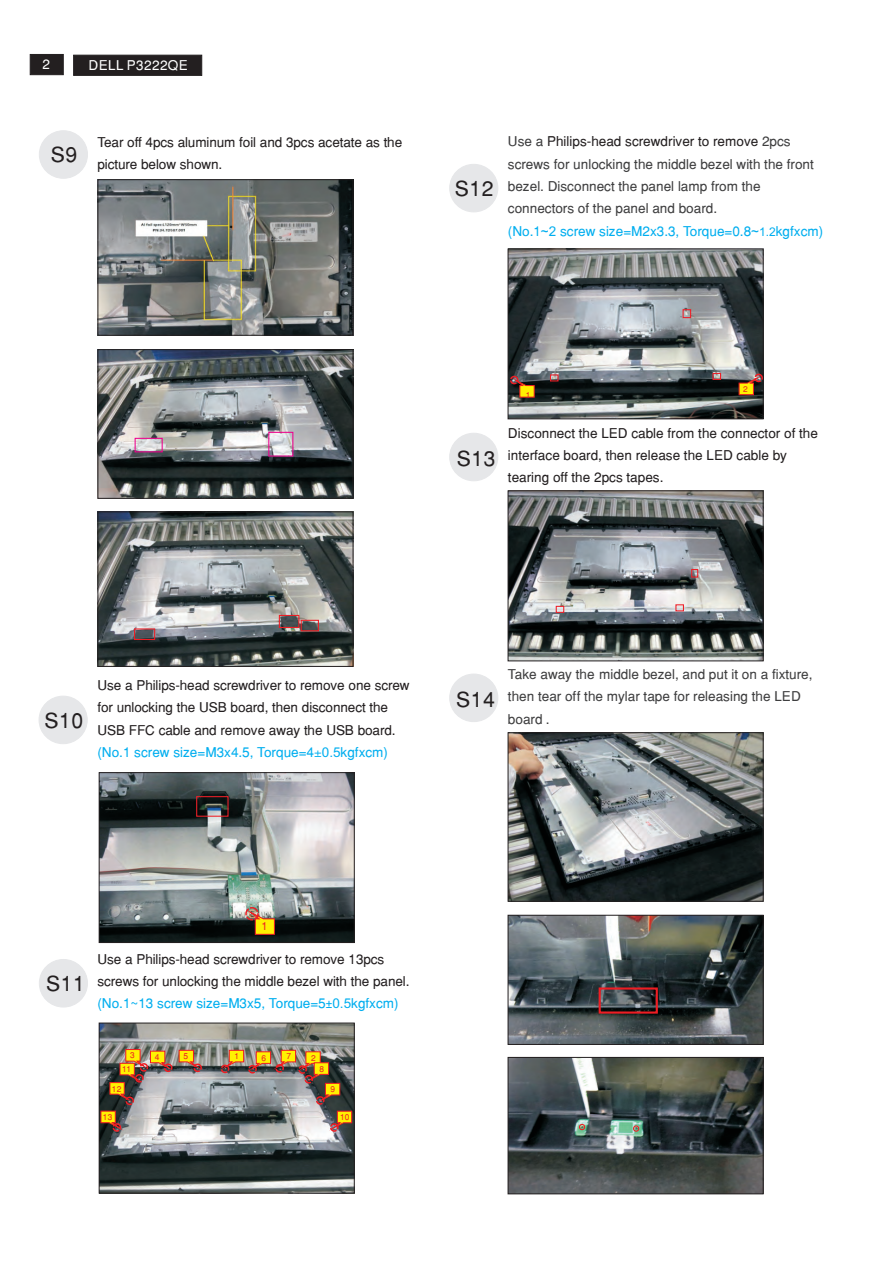
<style>
.page{position:relative;width:893px;height:1263px;background:#fff}
.page>*{position:absolute;margin:0;border:0;box-sizing:border-box;transform-origin:0 0}
.t1{font:21px "Helvetica";letter-spacing:.03em;color:#231f20}
.t2{font:13.5px/22.4px "Helvetica";letter-spacing:-.01em;color:#231f20}
.t3{font:13.5px/22.4px "Helvetica";color:#3e3e3f}
.t4{font:13.5px "Helvetica";letter-spacing:.03em;color:#fff}
.t5{font:11.1px "Helvetica";color:#ee1d23}
.t6{font:8.25px "Helvetica";letter-spacing:.03em;color:#ee1d23}
.s1{color:#231f20}
.s2{color:#00aeef}
.s3{font-family:"Arial";color:#00aeef}
.s4{font-family:"Arial";font-size:12px;color:#00aeef}
.s5{font-family:"Helvetica Neue LT Std";font-size:12.75px;color:#00aeef}
</style>
<div class="page">
<div style="left:449px;top:433px;width:49px;height:48px;background:#e6e7e9;border:1px solid #e6e7e9;border-radius:50%"></div>
<div style="left:39px;top:696px;width:48px;height:48px;background:#e6e7e9;border:1px solid #e6e7e9;border-radius:50%"></div>
<div style="left:449px;top:164px;width:49px;height:48px;background:#e6e7e9;border:1px solid #e6e7e9;border-radius:50%"></div>
<div style="left:449px;top:674px;width:49px;height:48px;background:#e6e7e9;border:1px solid #e6e7e9;border-radius:50%"></div>
<div style="left:39px;top:959px;width:49px;height:48px;background:#e6e7e9;border:1px solid #e6e7e9;border-radius:50%"></div>
<div style="left:30px;top:54px;width:33px;height:21px;background:#231f20;border:1px solid #231f20"></div>
<div style="left:73px;top:55px;width:129px;height:21px;background:#231f20;border:1px solid #231f20"></div>
<div style="left:39px;top:131px;width:49px;height:47px;background:#e6e7e9;border:1px solid #e6e7e9;border-radius:50%"></div>
<img style="left:100px;top:514px;width:251px;height:151px">
<div style="left:98px;top:512px;width:255px;height:155px;border:1px solid #231f20"></div>
<div style="left:134px;top:628px;width:21px;height:12px;border:1px solid #ee1d23"></div>
<div style="left:301px;top:620px;width:18px;height:11px;border:1px solid #ee1d23"></div>
<div style="left:279px;top:615px;width:20px;height:13px;border:1px solid #ee1d23"></div>
<img style="left:100px;top:351px;width:251px;height:145px">
<div style="left:98px;top:349px;width:255px;height:149px;border:1px solid #231f20"></div>
<div style="left:135px;top:438px;width:28px;height:14px;border:1px solid #ed028c"></div>
<div style="left:268px;top:432px;width:25px;height:25px;border:1px solid #ed028c"></div>
<img style="left:100px;top:182px;width:251px;height:151px">
<div style="left:98px;top:180px;width:255px;height:155px;border:1px solid #231f20"></div>
<img style="left:101px;top:774px;width:251px;height:167px">
<div style="left:99px;top:772px;width:255px;height:171px;border:1px solid #231f20"></div>
<svg style="left:244px;top:908px;width:31px;height:27px"></svg>
<div style="left:245px;top:907px;width:14px;height:13px;border:1px dashed #ee1d23;border-radius:50%"></div>
<div style="left:196px;top:796px;width:33px;height:21px;border:1px solid #ee2028"></div>
<img style="left:101px;top:1025px;width:251px;height:166px">
<div style="left:99px;top:1023px;width:255px;height:170px;border:1px solid #231f20"></div>
<div style="left:125px;top:1096px;width:9px;height:9px;border:1px dashed #ee1d23;border-radius:50%"></div>
<div style="left:316px;top:1096px;width:9px;height:9px;border:1px dashed #ee1d23;border-radius:50%"></div>
<img style="left:219px;top:1050px;width:122px;height:54px">
<svg style="left:327px;top:1110px;width:25px;height:22px"></svg>
<img style="left:109px;top:1049px;width:95px;height:55px">
<svg style="left:100px;top:1110px;width:26px;height:22px"></svg>
<img style="left:510px;top:251px;width:251px;height:166px">
<div style="left:508px;top:249px;width:255px;height:170px;border:1px solid #231f20"></div>
<div style="left:550px;top:374px;width:8px;height:7px;border:1px solid #ee2028"></div>
<div style="left:712px;top:373px;width:9px;height:7px;border:1px solid #ee2028"></div>
<div style="left:683px;top:309px;width:8px;height:9px;border:1px solid #ee2028"></div>
<svg style="left:509px;top:376px;width:26px;height:22px"></svg>
<svg style="left:738px;top:374px;width:26px;height:21px"></svg>
<div style="left:510px;top:376px;width:8px;height:8px;border:1px dashed #ee1d23;border-radius:50%"></div>
<img style="left:510px;top:493px;width:251px;height:166px">
<div style="left:508px;top:491px;width:255px;height:170px;border:1px solid #231f20"></div>
<div style="left:675px;top:604px;width:9px;height:7px;border:1px solid #ee2028"></div>
<div style="left:691px;top:569px;width:7px;height:9px;border:1px solid #ee2028"></div>
<div style="left:556px;top:606px;width:8px;height:7px;border:1px solid #ee2028"></div>
<img style="left:510px;top:1059px;width:251px;height:133px">
<div style="left:508px;top:1057px;width:255px;height:137px;border:1px solid #231f20"></div>
<svg style="left:579px;top:1124px;width:6px;height:6px"></svg>
<div style="left:633px;top:1125px;width:6px;height:7px;border:1px solid #ee1d23;border-radius:50%"></div>
<img style="left:510px;top:917px;width:251px;height:126px">
<div style="left:508px;top:915px;width:255px;height:130px;border:1px solid #231f20"></div>
<div style="left:599px;top:987px;width:59px;height:27px;border:2px solid #ee1d23"></div>
<img style="left:510px;top:735px;width:251px;height:164px">
<div style="left:508px;top:733px;width:255px;height:168px;border:1px solid #231f20"></div>
<p class="t4" style="left:42px;top:59px;width:9px">2</p>
<p class="t4" style="left:89px;top:60px;width:101px">DELL P3222QE</p>
<h1 class="t1" style="left:51px;top:146px;width:28px">S9</h1>
<p class="t2" style="left:97px;top:132px;width:306px">Tear off 4pcs aluminum foil and 3pcs acetate as the picture below shown.</p>
<h1 class="t1" style="left:455px;top:180px;width:40px">S12</h1>
<p class="t3" style="left:508px;top:132px;width:317px">Use a <span class="s1">Philips-head screwdriver to remove</span> 2pcs screws for unlocking the middle bezel with the front bezel. Disconnect the panel lamp from the connectors of the panel and board.<br><span class="s2">(No.1</span><span class="s3">~2</span> <span class="s2">screw size=M2x3.3, Torque=0.8</span><span class="s3">~</span><span class="s4">1.2</span><span class="s2">kgfxcm)</span></p>
<h1 class="t1" style="left:457px;top:450px;width:40px">S13</h1>
<p class="t6" style="left:526px;top:391px;width:6px">1</p>
<p class="t6" style="left:743px;top:385px;width:6px">2</p>
<p class="t2" style="left:508px;top:423px;width:311px">Disconnect the LED cable from the connector of the interface board, then release the LED cable by tearing off the 2pcs tapes.</p>
<h1 class="t1" style="left:44px;top:712px;width:40px">S10</h1>
<p class="t2" style="left:97px;top:675px;width:314px">Use a Philips-head screwdriver to remove one screw for unlocking the USB board, then disconnect the USB FFC cable and remove away the USB board. <span class="s2">(No.1 screw size=M3x4.5, Torque=4</span><span class="s5">±</span><span class="s3">0.5</span><span class="s2">kgfxcm)</span></p>
<h1 class="t1" style="left:456px;top:691px;width:40px">S14</h1>
<p class="t3" style="left:508px;top:664px;width:306px">Take away the middle bezel, and put it on a fixture,</p>
<p class="t3" style="left:508px;top:709px;width:43px">board .</p>
<p class="t3" style="left:508px;top:687px;width:294px">then tear off the mylar tape for releasing the LED</p>
<h1 class="t1" style="left:46px;top:975px;width:40px">S11</h1>
<p class="t5" style="left:262px;top:922px;width:8px">1</p>
<p class="t2" style="left:97px;top:949px;width:313px">Use a Philips-head screwdriver to remove 13pcs screws for unlocking the middle bezel with the panel. <span class="s2">(No.1~13 screw size=M3x5, Torque=5</span><span class="s4">±</span><span class="s3">0.5</span><span class="s2">kgfxcm)</span></p>
<p class="t6" style="left:130px;top:1052px;width:6px">3</p>
<p class="t6" style="left:155px;top:1054px;width:6px">4</p>
<p class="t6" style="left:183px;top:1053px;width:6px">5</p>
<p class="t6" style="left:234px;top:1053px;width:6px">1</p>
<p class="t6" style="left:261px;top:1055px;width:6px">6</p>
<p class="t6" style="left:286px;top:1053px;width:6px">7</p>
<p class="t6" style="left:311px;top:1055px;width:6px">2</p>
<p class="t6" style="left:122px;top:1066px;width:10px">11</p>
<p class="t6" style="left:319px;top:1066px;width:6px">8</p>
<p class="t6" style="left:112px;top:1085px;width:11px">12</p>
<p class="t6" style="left:331px;top:1086px;width:6px">9</p>
<p class="t6" style="left:103px;top:1114px;width:11px">13</p>
<p class="t6" style="left:340px;top:1114px;width:11px">10</p>
</div>
